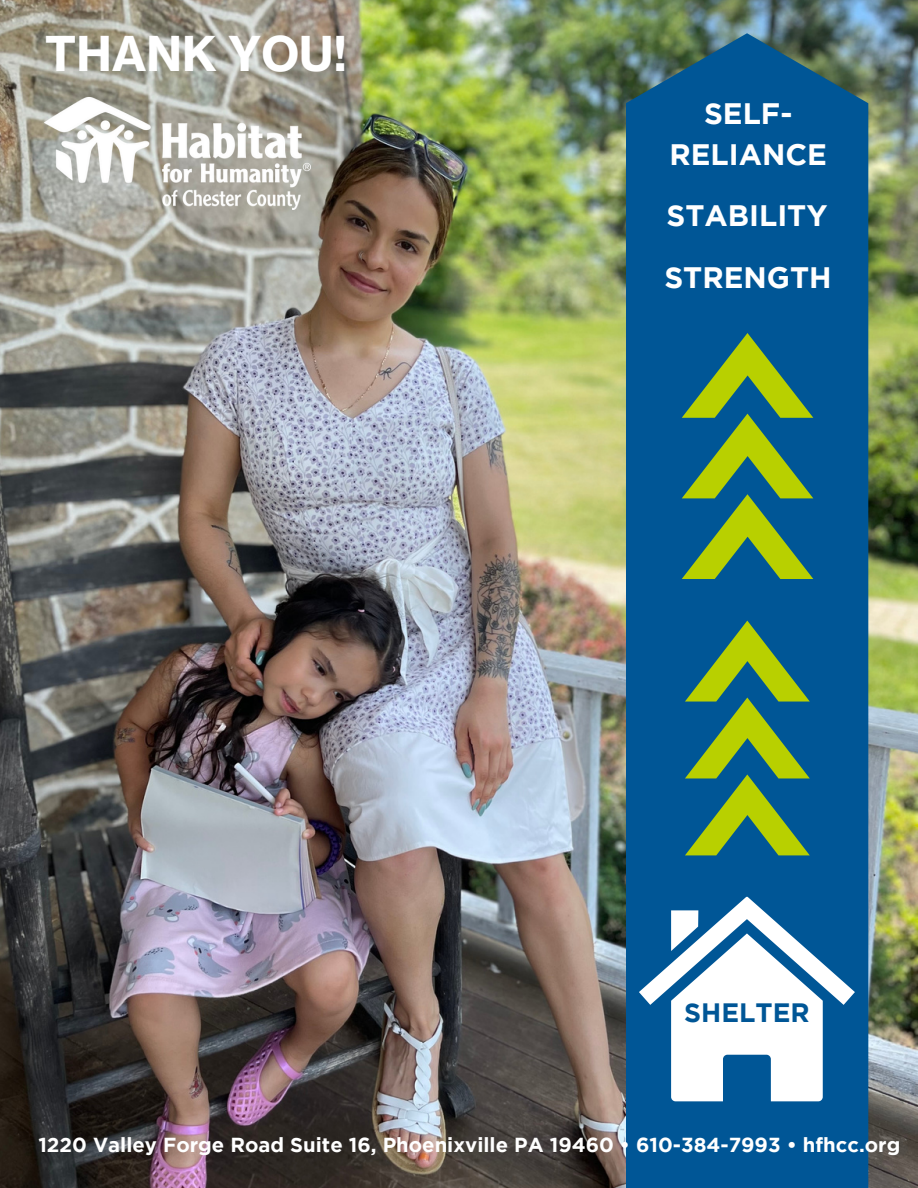
<style>
.page{position:relative;width:918px;height:1188px;background:#fff}
.page>*{position:absolute;margin:0;border:0;box-sizing:border-box;transform-origin:0 0}
.t1{font:47.25px "N Haas Grotesk TX Pro 75 Bd";color:#fff}
.t2{font:700 29.55px/61.7px "Gotham";color:#fff}
.t3{font:700 26.55px "Gotham";color:#005696}
.t4{font:700 20.25px "Gotham";color:#fff}
</style>
<div class="page">
<img style="left:0;top:0;width:918px;height:1188px">
<img style="left:45px;top:98px;width:265px;height:111px">
<div style="left:626px;top:33px;width:242px;height:1155px;background:#005696"></div>
<svg style="left:639px;top:897px;width:216px;height:204px"></svg>
<svg style="left:685px;top:621px;width:125px;height:234px"></svg>
<svg style="left:682px;top:333px;width:131px;height:246px"></svg>
<h1 class="t1" style="left:45px;top:24px;width:304px">THANK YOU!</h1>
<h2 class="t2" style="left:669px;top:96px;width:159px;line-height:40.5px;text-align:center">SELF-<br>RELIANCE</h2>
<h2 class="t2" style="left:664px;top:187px;width:169px">STABILITY<br>STRENGTH</h2>
<h3 class="t3" style="left:684px;top:1003px;width:127px">SHELTER</h3>
<p class="t4" style="left:38px;top:1137px;width:863px">1220 Valley Forge Road Suite 16, Phoenixville PA 19460 • 610-384-7993 • hfhcc.org</p>
</div>
